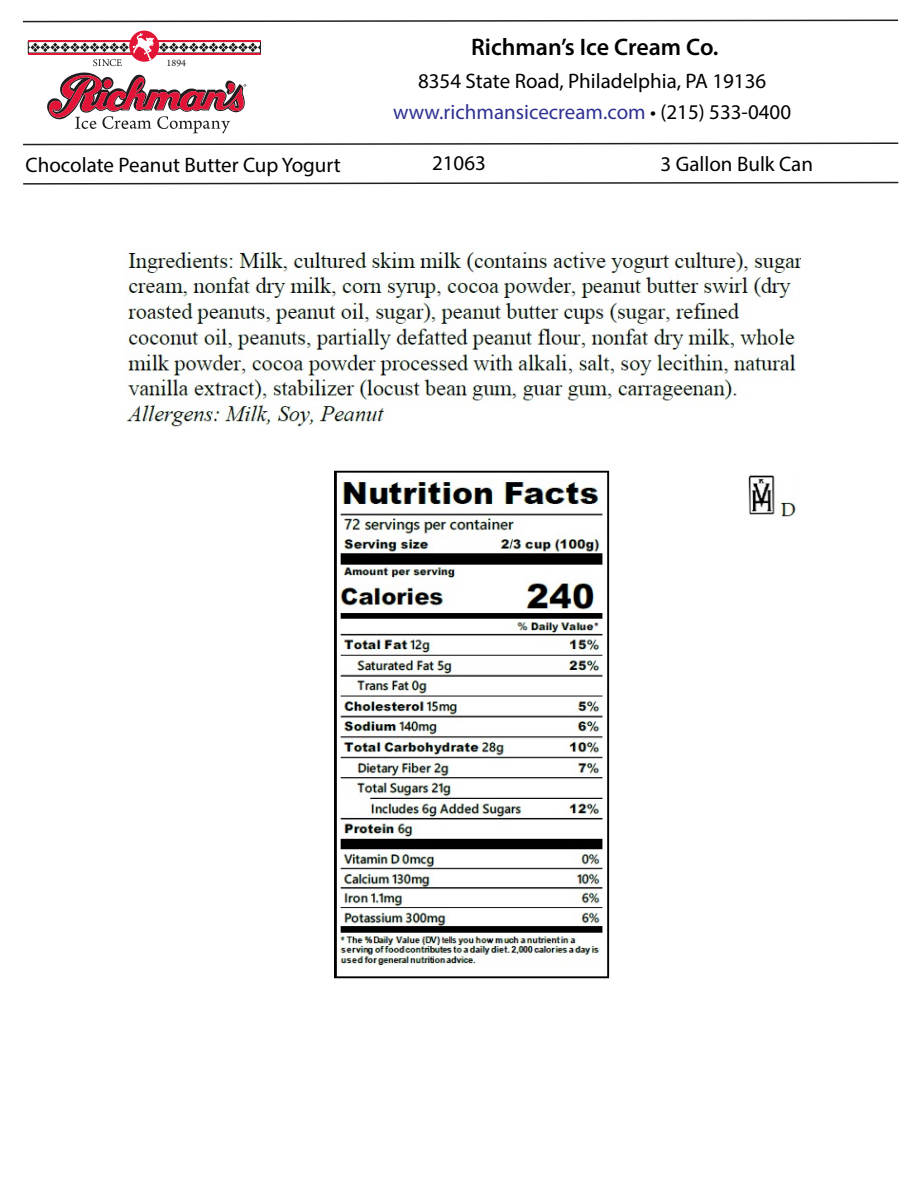
<style>
.page{position:relative;width:918px;height:1188px;background:#fff}
.page>*{position:absolute;margin:0;border:0;box-sizing:border-box;transform-origin:0 0}
.t1{font:600 24px "Myriad Pro";color:#000}
.t2{font:21px "Myriad Pro";color:#000}
.t3{font:21px "Myriad Pro";color:#2e3192}
.t4{font:10.35px "Arno Pro";color:#1d1d1b}
.s1{color:#000}
</style>
<div class="page">
<img style="left:126px;top:250px;width:675px;height:176px">
<img style="left:335px;top:470px;width:275px;height:509px">
<img style="left:748px;top:475px;width:48px;height:41px">
<div style="left:129px;top:31px;width:30px;height:31px;background:#e31537;border-radius:50%"></div>
<svg style="left:28px;top:33px;width:232px;height:33px"></svg>
<svg style="left:47px;top:72px;width:199px;height:61px"></svg>
<svg style="left:22px;top:19px;width:877px;height:4px"></svg>
<svg style="left:23px;top:142px;width:876px;height:4px"></svg>
<svg style="left:23px;top:181px;width:876px;height:4px"></svg>
<p class="t4" style="left:167px;top:57px;width:21px">1894</p>
<p class="t1" style="left:471px;top:32px;width:249px">Richman’s Ice Cream Co.</p>
<p class="t2" style="left:418px;top:68px;width:350px">8354 State Road, Philadelphia, PA 19136</p>
<p class="t3" style="left:393px;top:100px;width:399px">www.richmansicecream.com <span class="s1">• (215) 533-0400</span></p>
<p class="t2" style="left:26px;top:152px;width:317px">Chocolate Peanut Butter Cup Yogurt</p>
<p class="t2" style="left:432px;top:150px;width:55px">21063</p>
<p class="t2" style="left:660px;top:151px;width:154px">3 Gallon Bulk Can</p>
</div>
